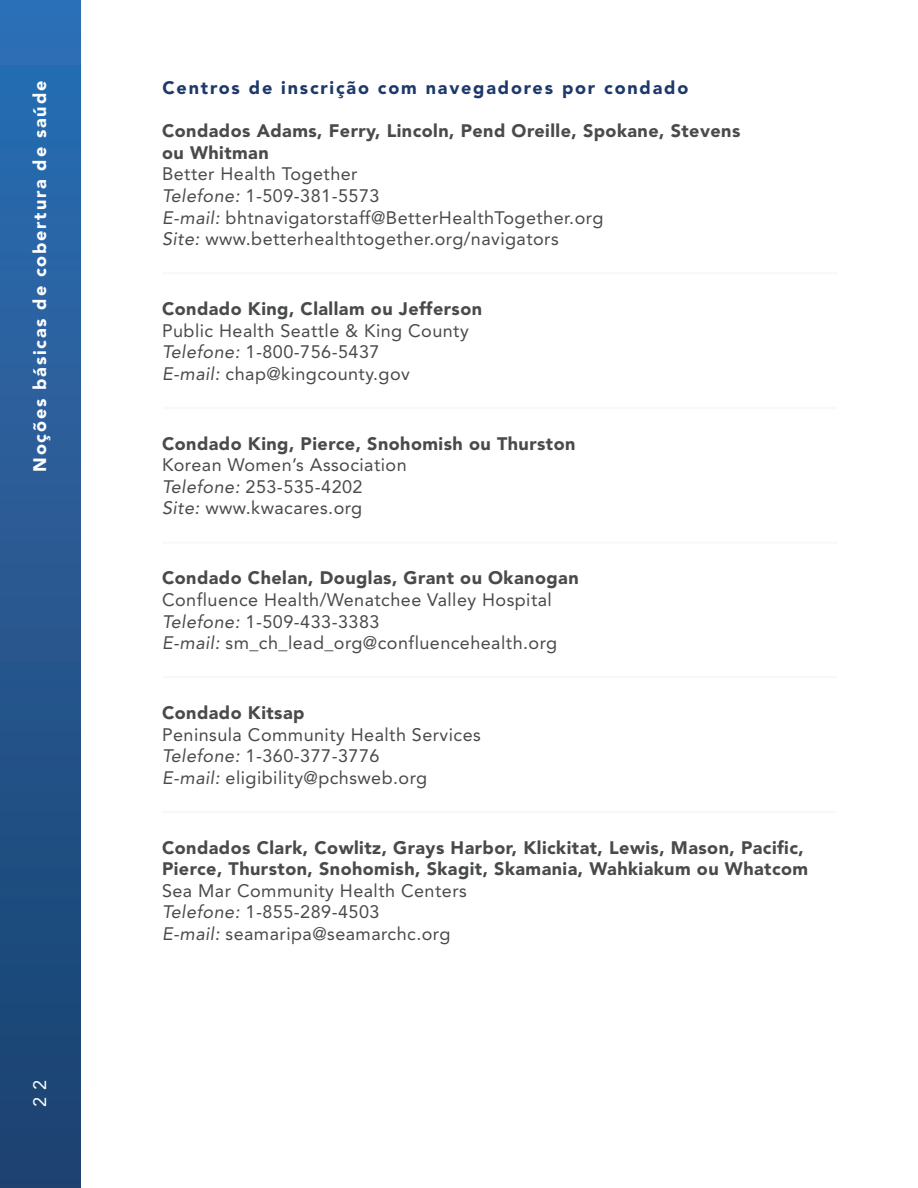
<style>
.page{position:relative;width:918px;height:1188px;background:#fff}
.page>*{position:absolute;margin:0;border:0;box-sizing:border-box;transform-origin:0 0}
.t1{font:18px "Avenir LT Std";letter-spacing:.025em;color:#494a4a}
.t2{font:900 18px/21.6px "Avenir LT Std";letter-spacing:.025em;color:#494a4a}
.t3{font:900 18px "Avenir LT Std";letter-spacing:.1em;color:#1d386a}
.t4{font:900 18px "Avenir LT Std";letter-spacing:.1em;color:#fff}
.t5{font:18px "Avenir LT Std";color:#fff}
.s1{font-style:italic}
</style>
<div class="page">
<div style="left:0;top:0;width:81px;height:1188px;background:linear-gradient(to bottom,#2d6fb5,#1c416e)"></div>
<hr style="left:917px;top:426px;width:1px;height:762px;background:#f8f8f7">
<hr style="left:163px;top:272px;width:675px;height:2px;background:#f8f8f7">
<hr style="left:163px;top:407px;width:675px;height:2px;background:#f8f8f7">
<hr style="left:163px;top:541px;width:675px;height:3px;background:#f8f8f7">
<hr style="left:163px;top:676px;width:675px;height:2px;background:#f8f8f7">
<hr style="left:161px;top:811px;width:675px;height:2px;background:#f8f8f7">
<p class="t4" style="left:29px;top:472px;width:392px;rotate:-90deg">Noções básicas de cobertura de saúde</p>
<p class="t5" style="left:29px;top:1107px;width:29px;rotate:-90deg">2 2</p>
<p class="t3" style="left:163px;top:77px;width:527px">Centros de inscrição com navegadores por condado</p>
<p class="t2" style="left:162px;top:120px;width:580px">Condados Adams, Ferry, Lincoln, Pend Oreille, Spokane, Stevens</p>
<p class="t2" style="left:162px;top:142px;width:108px">ou Whitman</p>
<p class="t1" style="left:162px;top:164px;width:197px">Better Health Together</p>
<p class="t1" style="left:162px;top:185px;width:219px"><span class="s1">Telefone:</span> 1-509-381-5573</p>
<p class="t1" style="left:162px;top:207px;width:443px"><span class="s1">E-mail:</span> bhtnavigatorstaff@BetterHealthTogether.org</p>
<p class="t1" style="left:162px;top:228px;width:398px"><span class="s1">Site:</span> www.betterhealthtogether.org/navigators</p>
<p class="t2" style="left:162px;top:298px;width:322px">Condado King, Clallam ou Jefferson</p>
<p class="t1" style="left:162px;top:320px;width:308px">Public Health Seattle &amp; King County</p>
<p class="t1" style="left:162px;top:342px;width:219px"><span class="s1">Telefone:</span> 1-800-756-5437</p>
<p class="t1" style="left:162px;top:363px;width:249px"><span class="s1">E-mail:</span> chap@kingcounty.gov</p>
<p class="t2" style="left:162px;top:433px;width:415px">Condado King, Pierce, Snohomish ou Thurston</p>
<p class="t1" style="left:162px;top:455px;width:246px">Korean Women’s Association</p>
<p class="t1" style="left:162px;top:476px;width:202px"><span class="s1">Telefone:</span> 253-535-4202</p>
<p class="t1" style="left:162px;top:498px;width:202px"><span class="s1">Site:</span> www.kwacares.org</p>
<p class="t2" style="left:162px;top:567px;width:418px">Condado Chelan, Douglas, Grant ou Okanogan</p>
<p class="t1" style="left:162px;top:589px;width:391px">Confluence Health/Wenatchee Valley Hospital</p>
<p class="t1" style="left:162px;top:611px;width:219px"><span class="s1">Telefone:</span> 1-509-433-3383</p>
<p class="t1" style="left:162px;top:632px;width:397px"><span class="s1">E-mail:</span> sm_ch_lead_org@confluencehealth.org</p>
<p class="t2" style="left:162px;top:702px;width:144px">Condado Kitsap</p>
<p class="t1" style="left:162px;top:724px;width:320px">Peninsula Community Health Services</p>
<p class="t1" style="left:162px;top:745px;width:219px"><span class="s1">Telefone:</span> 1-360-377-3776</p>
<p class="t1" style="left:162px;top:767px;width:267px"><span class="s1">E-mail:</span> eligibility@pchsweb.org</p>
<p class="t2" style="left:162px;top:837px;width:648px">Condados Clark, Cowlitz, Grays Harbor, Klickitat, Lewis, Mason, Pacific,<br>Pierce, Thurston, Snohomish, Skagit, Skamania, Wahkiakum ou Whatcom</p>
<p class="t1" style="left:162px;top:880px;width:306px">Sea Mar Community Health Centers</p>
<p class="t1" style="left:162px;top:902px;width:219px"><span class="s1">Telefone:</span> 1-855-289-4503</p>
<p class="t1" style="left:162px;top:923px;width:290px"><span class="s1">E-mail:</span> seamaripa@seamarchc.org</p>
</div>
